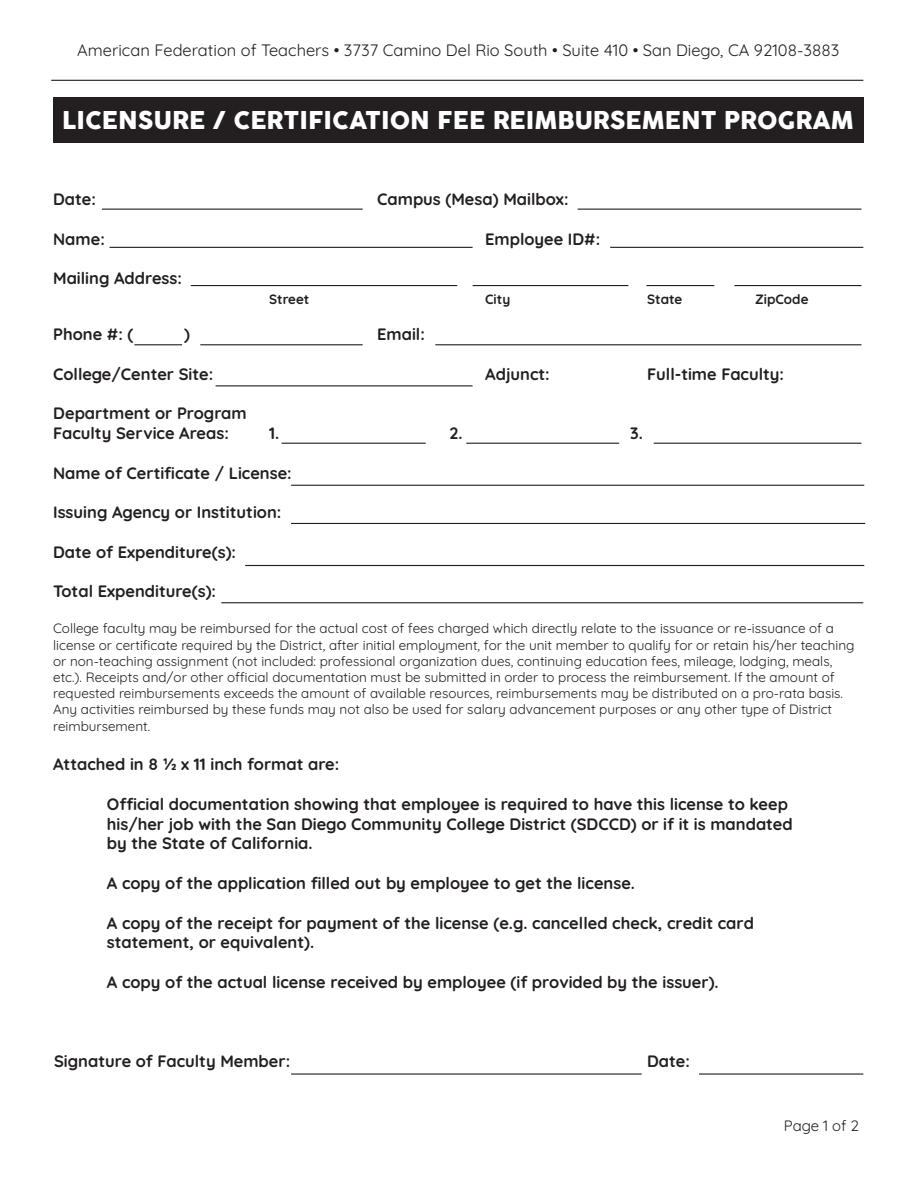
<style>
.page{position:relative;width:918px;height:1188px;background:#fff}
.page>*{position:absolute;margin:0;border:0;box-sizing:border-box;transform-origin:0 0}
.t1{font:24px "Cocogoose";color:#fff}
.t2{font:700 16.5px/19.8px "Quicksand";color:#231f20}
.t3{font:16.5px "Quicksand";color:#231f20}
.t4{font:15px "Quicksand";letter-spacing:-.005em;color:#231f20}
.t5{font:13.5px/16.2px "Quicksand";color:#231f20}
.t6{font:700 13.5px "Quicksand";color:#231f20}
.s1{font-style:inherit}
</style>
<div class="page">
<div style="left:53px;top:98px;width:810px;height:45px;background:#231f20"></div>
<hr style="left:51px;top:80px;width:812px;height:1px;background:#231f20">
<hr style="left:102px;top:209px;width:261px;height:1px;background:#231f20">
<hr style="left:578px;top:209px;width:283px;height:1px;background:#231f20">
<hr style="left:110px;top:247px;width:363px;height:1px;background:#231f20">
<hr style="left:610px;top:247px;width:253px;height:1px;background:#231f20">
<hr style="left:191px;top:285px;width:266px;height:1px;background:#231f20">
<hr style="left:473px;top:285px;width:155px;height:1px;background:#231f20">
<hr style="left:646px;top:285px;width:68px;height:1px;background:#231f20">
<hr style="left:734px;top:285px;width:127px;height:1px;background:#231f20">
<hr style="left:134px;top:344px;width:48px;height:1px;background:#231f20">
<hr style="left:200px;top:344px;width:163px;height:1px;background:#231f20">
<hr style="left:435px;top:344px;width:426px;height:1px;background:#231f20">
<hr style="left:216px;top:385px;width:257px;height:1px;background:#231f20">
<hr style="left:282px;top:443px;width:144px;height:1px;background:#231f20">
<hr style="left:466px;top:443px;width:153px;height:1px;background:#231f20">
<hr style="left:654px;top:443px;width:207px;height:1px;background:#231f20">
<hr style="left:291px;top:485px;width:573px;height:1px;background:#231f20">
<hr style="left:291px;top:523px;width:574px;height:1px;background:#231f20">
<hr style="left:245px;top:565px;width:619px;height:1px;background:#231f20">
<hr style="left:221px;top:602px;width:642px;height:1px;background:#231f20">
<hr style="left:291px;top:1073px;width:351px;height:2px;background:#231f20">
<hr style="left:699px;top:1073px;width:164px;height:2px;background:#231f20">
<p class="t3" style="left:77px;top:37px;width:764px">American Federation of Teachers • 3737 Camino Del Rio South • Suite 410 • San Diego, CA 92108-3883</p>
<h1 class="t1" style="left:62px;top:104px;width:793px">LICENSURE / CERTIFICATION FEE REIMBURSEMENT PROGRAM</h1>
<p class="t2" style="left:53px;top:188px;width:44px">Date:</p>
<p class="t2" style="left:377px;top:188px;width:193px">Campus (Mesa) Mailbox:</p>
<p class="t2" style="left:53px;top:227px;width:53px">Name:</p>
<p class="t2" style="left:485px;top:227px;width:116px">Employee ID#:</p>
<p class="t2" style="left:53px;top:267px;width:130px">Mailing Address:</p>
<p class="t6" style="left:269px;top:289px;width:42px">Street</p>
<p class="t6" style="left:485px;top:289px;width:27px">City</p>
<p class="t6" style="left:647px;top:289px;width:37px">State</p>
<p class="t6" style="left:755px;top:289px;width:55px">ZipCode</p>
<p class="t2" style="left:53px;top:323px;width:82px">Phone #: (</p>
<p class="t2" style="left:184px;top:323px;width:7px">)</p>
<p class="t2" style="left:377px;top:323px;width:49px">Email:</p>
<p class="t2" style="left:53px;top:362px;width:162px">College/Center Site:</p>
<p class="t2" style="left:485px;top:362px;width:66px">Adjunct:</p>
<p class="t2" style="left:647px;top:362px;width:138px">Full-time Faculty:</p>
<p class="t2" style="left:53px;top:402px;width:195px">Department or Program<br>Faculty Service Areas:</p>
<p class="t2" style="left:269px;top:422px;width:12px">1.</p>
<p class="t2" style="left:450px;top:422px;width:14px">2.</p>
<p class="t2" style="left:630px;top:422px;width:14px">3.</p>
<p class="t2" style="left:53px;top:461px;width:240px">Name of Certificate / License:</p>
<p class="t2" style="left:53px;top:501px;width:230px">Issuing Agency or Institution:</p>
<p class="t2" style="left:53px;top:540px;width:184px">Date of Expenditure(s):</p>
<p class="t2" style="left:53px;top:580px;width:164px">Total Expenditure(s):</p>
<p class="t5" style="left:53px;top:619px;width:803px">College faculty may be reimbursed for the actual cost of fees charged which directly relate to the issuance or re-issuance of a license or certificate required by the District, after initial employment, for the unit member to qualify for or retain his/her teaching or non-teaching assignment (not included: professional organization dues, continuing education fees, mileage, lodging, meals, etc.). Receipts and/or other official documentation must be submitted in order to process the reimbursement. If the amount of requested reimbursements exceeds the amount of available resources, reimbursements may be distributed on a pro-rata basis.<br>Any activities reimbursed by these funds may not also be used for salary advancement purposes or any other type of District reimbursement.</p>
<p class="t2" style="left:53px;top:753px;width:288px">Attached in 8 ½ x 11 inch format are:</p>
<p class="t2" style="left:107px;top:792px;width:687px">Official documentation showing that employee is required to have this license to keep his/her job with the San Diego Community College District (SDCCD) or if it is mandated by the State of California.</p>
<p class="t2" style="left:107px;top:872px;width:530px">A copy of the application filled out by employee to get the license.</p>
<p class="t2" style="left:107px;top:911px;width:649px">A copy of the receipt for payment of the license (<span class="s1">e.g.</span> cancelled check, credit card statement, or equivalent).</p>
<p class="t2" style="left:107px;top:971px;width:613px">A copy of the actual license received by employee <span class="s1">(if provided by the issuer).</span></p>
<p class="t2" style="left:54px;top:1050px;width:238px">Signature of Faculty Member:</p>
<p class="t2" style="left:647px;top:1050px;width:44px">Date:</p>
<p class="t4" style="left:784px;top:1114px;width:77px">Page 1 of 2</p>
</div>
